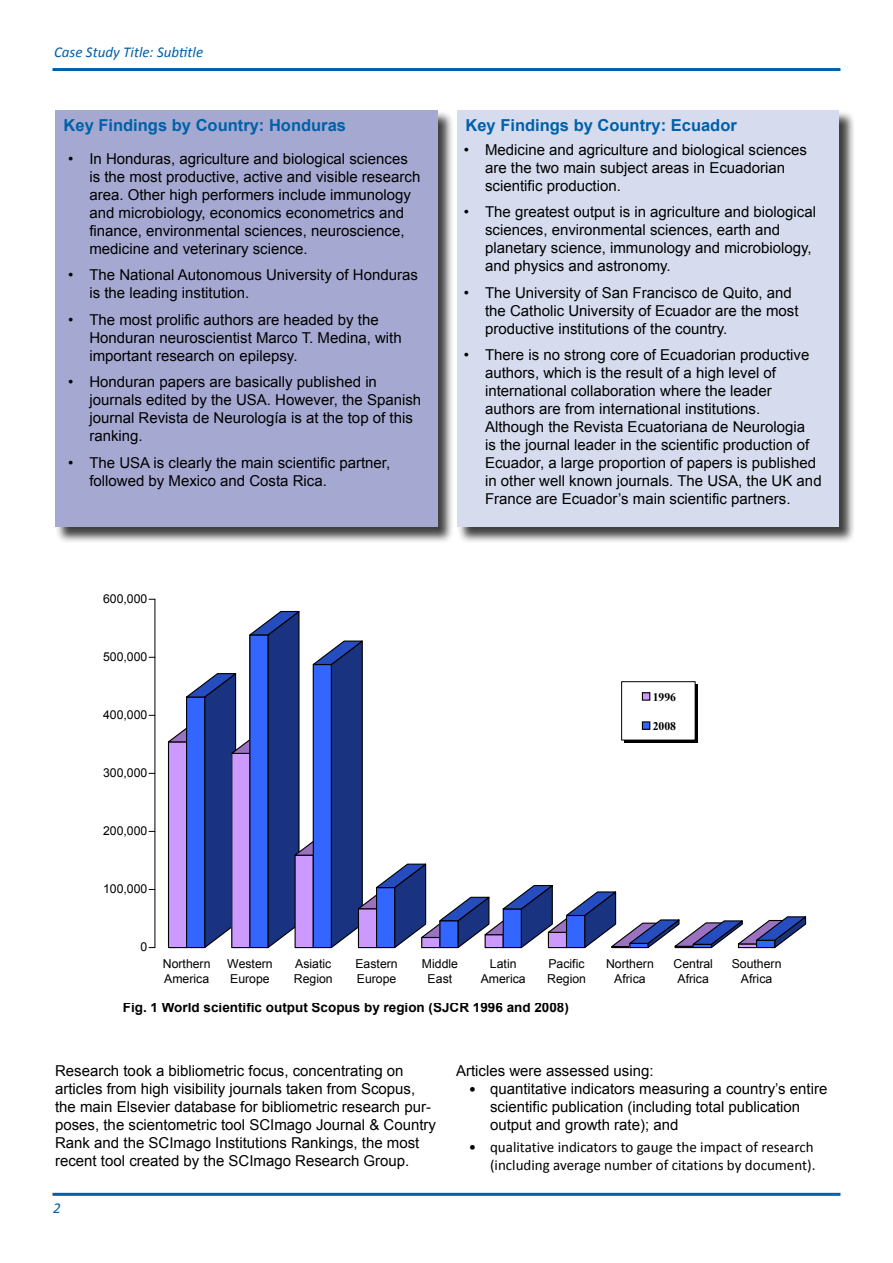
<style>
.page{position:relative;width:893px;height:1263px;background:#fff}
.page>*{position:absolute;margin:0;border:0;box-sizing:border-box;transform-origin:0 0}
.t1{font:700 16.5px "Arial";color:#0060a9}
.t2{font:15px/18px "Arial";color:#000}
.t3{font:15px/18px "Calibri";color:#000;text-align:right}
.t4{font:italic 15px "Calibri";color:#0060a9}
.t5{font:700 13.5px "Arial";color:#000}
.t6{font:12.3px/15.1px "Arial";color:#000}
.t7{font:700 11.7px "Times New Roman";color:#000}
.s1{font-family:"Calibri"}
</style>
<div class="page">
<hr style="left:54px;top:1193px;width:785px;height:3px;background:#0060a9">
<hr style="left:54px;top:68px;width:785px;height:3px;background:#0060a9">
<div style="left:55px;top:111px;width:399px;height:433px;background:#000;opacity:.75"></div>
<div style="left:55px;top:110px;width:382px;height:417px;background:#a5a9d1"></div>
<div style="left:457px;top:111px;width:398px;height:433px;background:#000;opacity:.75"></div>
<div style="left:457px;top:110px;width:382px;height:417px;background:#d6dcee"></div>
<svg style="left:148px;top:598px;width:659px;height:351px"></svg>
<p class="t4" style="left:54px;top:41px;width:151px">Case Study Title: Subtitle</p>
<p class="t1" style="left:64px;top:114px;width:284px">Key Findings by Country: Honduras</p>
<p class="t2" style="left:89px;top:149px;width:332px;text-indent:-21px">• In Honduras, agriculture and biological sciences is the most productive, active and visible research area. Other high performers include immunology and microbiology, economics econometrics and finance, environmental sciences, neuroscience, medicine and veterinary science.</p>
<p class="t2" style="left:89px;top:266px;width:330px;text-indent:-21px">• The National Autonomous University of Honduras is the leading institution.</p>
<p class="t2" style="left:89px;top:310px;width:314px;text-indent:-21px">• The most prolific authors are headed by the<br>Honduran neuroscientist Marco T. Medina, with important research on epilepsy.</p>
<p class="t2" style="left:89px;top:373px;width:333px;text-indent:-21px">• Honduran papers are basically published in journals edited by the USA. However, the Spanish journal Revista de Neurología is at the top of this ranking.</p>
<p class="t2" style="left:89px;top:454px;width:302px;text-indent:-21px">• The USA is clearly the main scientific partner, followed by Mexico and Costa Rica.</p>
<p class="t6" style="left:103px;top:591px;width:46px">600,000</p>
<p class="t6" style="left:103px;top:649px;width:46px">500,000</p>
<p class="t6" style="left:103px;top:707px;width:46px">400,000</p>
<p class="t6" style="left:103px;top:765px;width:46px">300,000</p>
<p class="t6" style="left:103px;top:823px;width:46px">200,000</p>
<p class="t6" style="left:103px;top:881px;width:46px">100,000</p>
<p class="t6" style="left:140px;top:940px;width:8px">0</p>
<p class="t1" style="left:465px;top:114px;width:273px">Key Findings by Country: Ecuador</p>
<p class="t2" style="left:485px;top:141px;width:323px;text-indent:-21px">• Medicine and agriculture and biological sciences are the two main subject areas in Ecuadorian scientific production.</p>
<p class="t2" style="left:485px;top:203px;width:332px;text-indent:-21px">• The greatest output is in agriculture and biological sciences, environmental sciences, earth and planetary science, immunology and microbiology, and physics and astronomy.</p>
<p class="t2" style="left:485px;top:284px;width:315px;text-indent:-21px">• The University of San Francisco de Quito, and the Catholic University of Ecuador are the most productive institutions of the country.</p>
<p class="t2" style="left:485px;top:346px;width:338px;text-indent:-21px">• There is no strong core of Ecuadorian productive authors, which is the result of a high level of international collaboration where the leader authors are from international institutions.<br>Although the Revista Ecuatoriana de Neurologia<br>is the journal leader in the scientific production of Ecuador, a large proportion of papers is published in other well known journals. The USA, the UK and France are Ecuador’s main scientific partners.</p>
<p class="t7" style="left:653px;top:689px;width:25px">1996</p>
<p class="t7" style="left:653px;top:718px;width:25px">2008</p>
<p class="t6" style="left:163px;top:956px;width:49px">Northern<br>America</p>
<p class="t6" style="left:227px;top:956px;width:47px">Western<br>Europe</p>
<p class="t6" style="left:294px;top:956px;width:40px">Asiatic<br>Region</p>
<p class="t6" style="left:355px;top:956px;width:44px">Eastern<br>Europe</p>
<p class="t6" style="left:422px;top:956px;width:38px;text-align:center">Middle<br>East</p>
<p class="t6" style="left:481px;top:956px;width:46px;text-align:center">Latin<br>America</p>
<p class="t6" style="left:547px;top:956px;width:40px">Pacific<br>Region</p>
<p class="t6" style="left:606px;top:956px;width:49px;text-align:center">Northern<br>Africa</p>
<p class="t6" style="left:673px;top:956px;width:41px;text-align:center">Central<br>Africa</p>
<p class="t6" style="left:732px;top:956px;width:51px;text-align:center">Southern<br>Africa</p>
<p class="t5" style="left:123px;top:999px;width:448px">Fig. 1 World scientific output Scopus by region (SJCR 1996 and 2008)</p>
<p class="t2" style="left:55px;top:1062px;width:382px">Research took a bibliometric focus, concentrating on articles from high visibility journals taken from Scopus, the main Elsevier database for bibliometric research pur&shy;poses, the scientometric tool SCImago Journal &amp; Country Rank and the SCImago Institutions Rankings, the most recent tool created by the SCImago Research Group.</p>
<p class="t2" style="left:456px;top:1062px;width:199px">Articles were assessed using:</p>
<p class="t2" style="left:490px;top:1080px;width:339px;text-indent:-21px"><span class="s1">•</span> quantitative indicators measuring a country’s entire scientific publication (including total publication output and growth rate); and</p>
<p class="t3" style="left:469px;top:1138px;width:348px">• qualitative indicators to gauge the impact of research (including average number of citations by document).</p>
<p class="t4" style="left:53px;top:1198px;width:9px">2</p>
</div>
